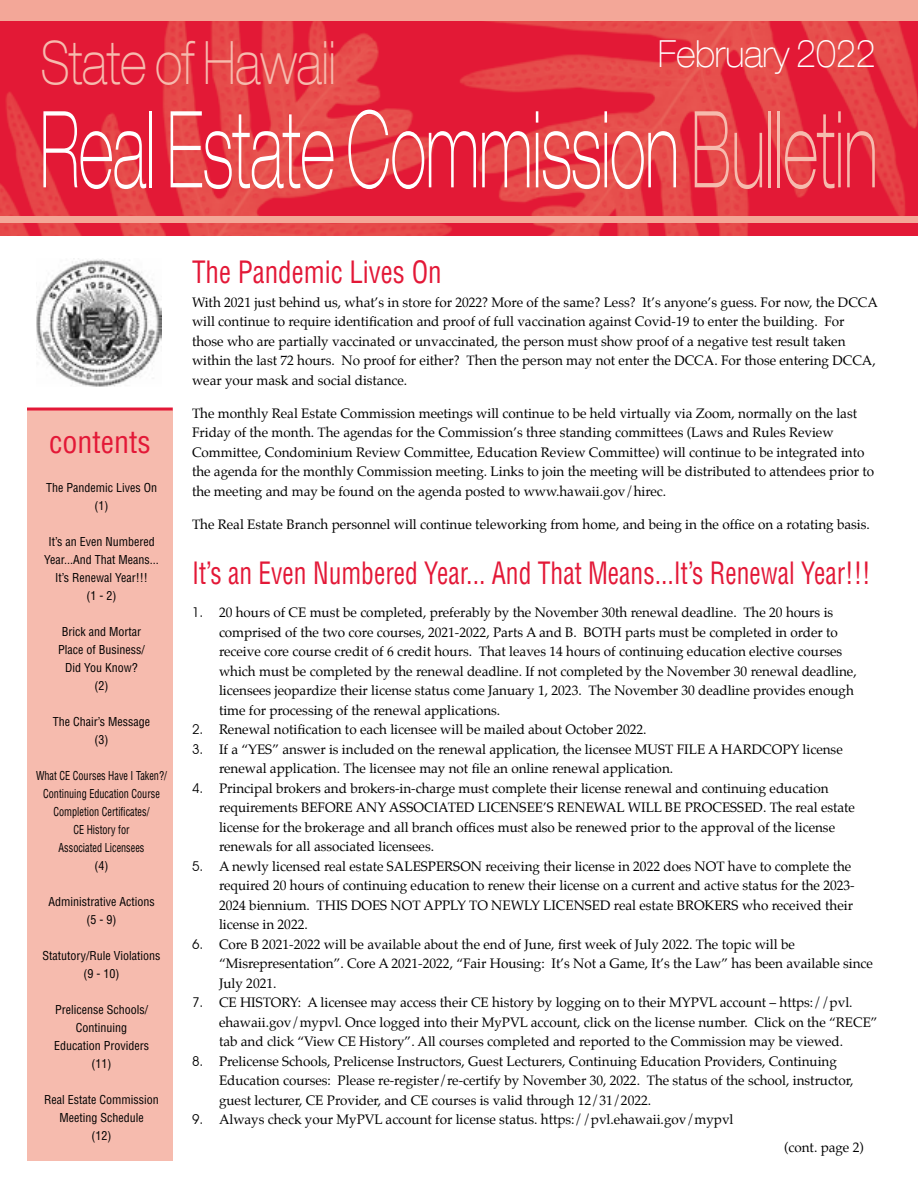
<style>
.page{position:relative;width:918px;height:1188px;background:#fff}
.page>*{position:absolute;margin:0;border:0;box-sizing:border-box;transform-origin:0 0}
.t1{font:100 expanded 106.5px "Helvetica Neue";color:#fff;scale:.52 1}
.t2{font:100 expanded 60px "Helvetica Neue";color:#f6bbae;scale:.7 1}
.t3{font:100 expanded 37.5px "Helvetica Neue";color:#fff;scale:.82 1}
.t4{font:condensed 30px "Helvetica";color:#e31837;scale:.85 1}
.t5{font:condensed 30px "Helvetica";color:#e31837;scale:.9 1}
.t6{font:condensed 30px "Helvetica";color:#e31837}
.t7{font:13.5px/19.5px "Palatino";color:#000}
.t8{font:condensed 12px/18px "Helvetica";color:#000;text-align:center}
.t9{font:condensed 12px/18px "Helvetica";color:#000;text-align:center;scale:.85 1}
.s1{color:#f6bbae}
.s2{font-family:"Avant Garde"}
</style>
<div class="page">
<img style="left:459px;top:21px;width:459px;height:214px">
<svg style="left:0;top:21px;width:459px;height:214px;background:#e42e3e"></svg>
<div style="left:0;top:0;width:918px;height:21px;background:#f3a798"></div>
<div style="left:0;top:216px;width:918px;height:7px;background:#f3a798"></div>
<img style="left:36px;top:259px;width:126px;height:127px">
<div style="left:27px;top:411px;width:146px;height:750px;background:#f6bbae"></div>
<hr style="left:27px;top:408px;width:146px;height:3px;background:#e31837">
<h2 class="t2" style="left:41px;top:27px;width:423px">State of Hawaii</h2>
<h3 class="t3" style="left:658px;top:31px;width:267px">February 2022</h3>
<h1 class="t1" style="left:40px;top:86px;width:1613px">Real Estate Commission <span class="s1">Bulletin</span></h1>
<h3 class="t6" style="left:49px;top:423px;width:103px">contents</h3>
<p class="t8" style="left:46px;top:479px;width:112px">The Pandemic Lives On (1)</p>
<p class="t8" style="left:44px;top:533px;width:116px">It’s an Even Numbered<br>Year...And That Means...<br>It’s Renewal Year!!!<br>(1 - 2)</p>
<p class="t8" style="left:58px;top:623px;width:88px">Brick and Mortar<br>Place of Business/<br>Did You Know? (2)</p>
<p class="t8" style="left:53px;top:713px;width:99px">The Chair’s Message (3)</p>
<p class="t9" style="left:36px;top:767px;width:156px">What CE Courses Have I Taken?/<br>Continuing Education Course<br>Completion Certificates/<br>CE History for<br>Associated Licensees<br>(4)</p>
<p class="t8" style="left:48px;top:893px;width:108px">Administrative Actions (5 - 9)</p>
<p class="t8" style="left:43px;top:947px;width:119px">Statutory/Rule Violations (9 - 10)</p>
<p class="t8" style="left:54px;top:1001px;width:96px">Prelicense Schools/<br>Continuing<br>Education Providers (11)</p>
<p class="t8" style="left:44px;top:1091px;width:116px">Real Estate Commission<br>Meeting Schedule<br>(12)</p>
<h3 class="t5" style="left:192px;top:253px;width:279px">The Pandemic Lives On</h3>
<p class="t7" style="left:192px;top:293px;width:687px">With 2021 just behind us, what’s in store for 2022? More of the same? Less? It’s anyone’s guess. For now, the DCCA will continue to require identification and proof of full vaccination against Covid-19 to enter the building. For those who are partially vaccinated or unvaccinated, the person must show proof of a negative test result taken within the last 72 hours. No proof for either? Then the person may not enter the DCCA. For those entering DCCA, wear your mask and social distance.</p>
<p class="t7" style="left:192px;top:404px;width:684px">The monthly Real Estate Commission meetings will continue to be held virtually via Zoom, normally on the last Friday of the month. The agendas for the Commission’s three standing committees (Laws and Rules Review Committee, Condominium Review Committee, Education Review Committee) will continue to be integrated into the agenda for the monthly Commission meeting. Links to join the meeting will be distributed to attendees prior to the meeting and may be found on the agenda posted to www.hawaii.gov/hirec.</p>
<p class="t7" style="left:192px;top:515px;width:679px">The Real Estate Branch personnel will continue teleworking from home, and being in the office on a rotating basis.</p>
<h3 class="t4" style="left:192px;top:554px;width:800px">It’s an Even Numbered Year... And That Means...It’s Renewal Year!!!</h3>
<p class="t7" style="left:219px;top:604px;width:639px;text-indent:-27px"><span class="s2">1.</span> 20 hours of CE must be completed, preferably by the November 30th renewal deadline. The 20 hours is comprised of the two core courses, 2021-2022, Parts A and B. BOTH parts must be completed in order to receive core course credit of 6 credit hours. That leaves 14 hours of continuing education elective courses which must be completed by the renewal deadline. If not completed by the November 30 renewal deadline, licensees jeopardize their license status come January 1, 2023. The November 30 deadline provides enough time for processing of the renewal applications.</p>
<p class="t7" style="left:192px;top:721px;width:456px"><span class="s2">2.</span> Renewal notification to each licensee will be mailed about October 2022.</p>
<p class="t7" style="left:219px;top:740px;width:625px;text-indent:-27px"><span class="s2">3.</span> If a “YES” answer is included on the renewal application, the licensee MUST FILE A HARDCOPY license renewal application. The licensee may not file an online renewal application.</p>
<p class="t7" style="left:219px;top:779px;width:638px;text-indent:-27px"><span class="s2">4.</span> Principal brokers and brokers-in-charge must complete their license renewal and continuing education requirements BEFORE ANY ASSOCIATED LICENSEE’S RENEWAL WILL BE PROCESSED. The real estate license for the brokerage and all branch offices must also be renewed prior to the approval of the license renewals for all associated licensees.</p>
<p class="t7" style="left:219px;top:857px;width:637px;text-indent:-27px"><span class="s2">5.</span> A newly licensed real estate SALESPERSON receiving their license in 2022 does NOT have to complete the required 20 hours of continuing education to renew their license on a current and active status for the 2023- 2024 biennium. THIS DOES NOT APPLY TO NEWLY LICENSED real estate BROKERS who received their license in 2022.</p>
<p class="t7" style="left:219px;top:935px;width:656px;text-indent:-27px"><span class="s2">6.</span> Core B 2021-2022 will be available about the end of June, first week of July 2022. The topic will be “Misrepresentation”. Core A 2021-2022, “Fair Housing: It’s Not a Game, It’s the Law” has been available since<br>July 2021.</p>
<p class="t7" style="left:219px;top:994px;width:660px;text-indent:-27px"><span class="s2">7.</span> CE HISTORY: A licensee may access their CE history by logging on to their MYPVL account – https://pvl. ehawaii.gov/mypvl. Once logged into their MyPVL account, click on the license number. Click on the “RECE” tab and click “View CE History”. All courses completed and reported to the Commission may be viewed.</p>
<p class="t7" style="left:219px;top:1052px;width:636px;text-indent:-27px"><span class="s2">8.</span> Prelicense Schools, Prelicense Instructors, Guest Lecturers, Continuing Education Providers, Continuing<br>Education courses: Please re-register/re-certify by November 30, 2022. The status of the school, instructor, guest lecturer, CE Provider, and CE courses is valid through 12/31/2022.</p>
<p class="t7" style="left:192px;top:1111px;width:543px"><span class="s2">9.</span> Always check your MyPVL account for license status. https://pvl.ehawaii.gov/mypvl</p>
<p class="t7" style="left:784px;top:1139px;width:81px">(cont. page 2)</p>
</div>
